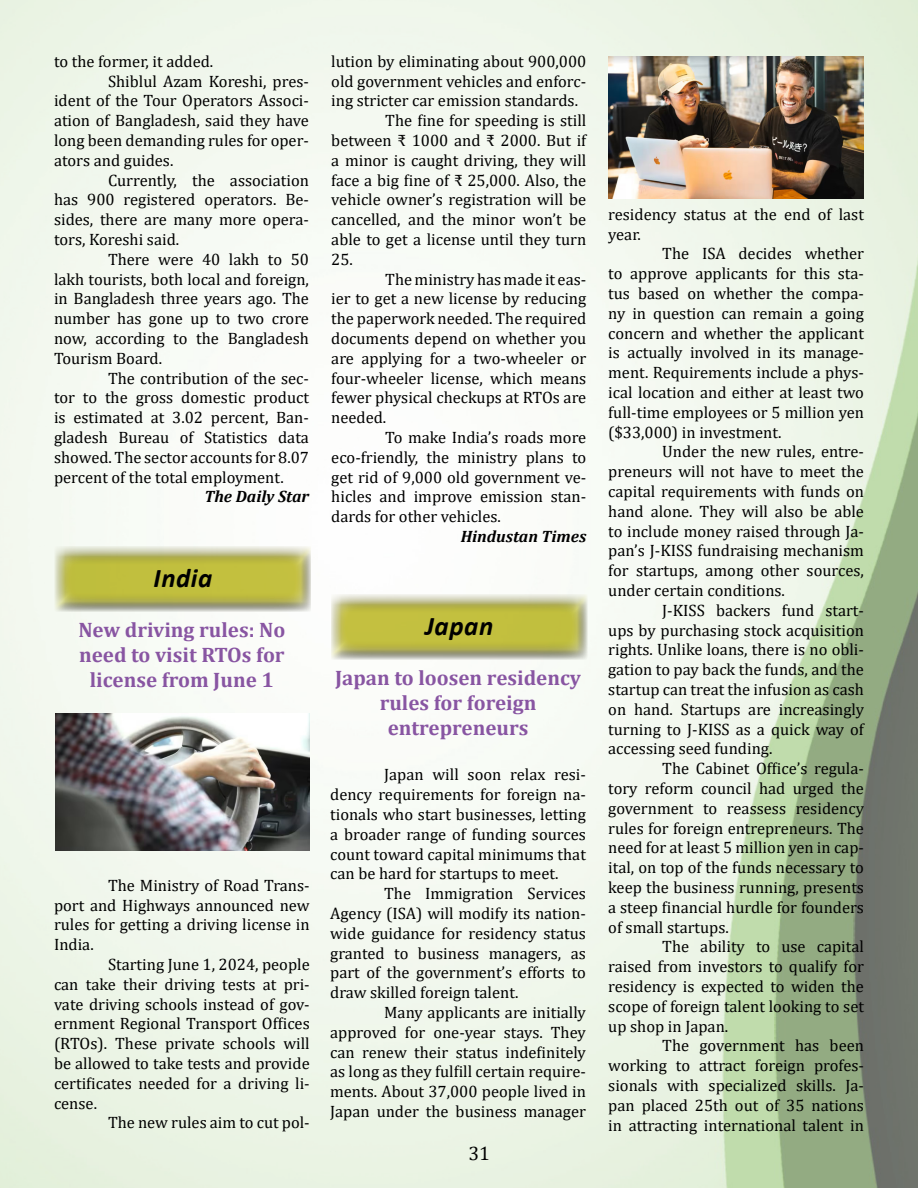
<style>
.page{position:relative;width:918px;height:1188px;background:#fff}
.page>*{position:absolute;margin:0;border:0;box-sizing:border-box;transform-origin:0 0}
.Head{font:italic 700 27px "Calibri";letter-spacing:.02em;color:#000}
.Policy_Update_title{font:700 21px/25.2px "Cambria";color:#8855a2;text-align:center}
.t1{font:19.5px "Cambria";color:#000}
.Policy_Updates{font:16.5px/19.8px "Cambria";color:#000;text-align:justify}
.Policy_Updates_source{font:italic 700 16.5px "Cambria";color:#000}
</style>
<div class="page">
<img style="left:0;top:1px;width:918px;height:1186px">
<div style="left:54px;top:528px;width:258px;height:85px;background:#fafcf8"></div>
<div style="left:54px;top:546px;width:258px;height:67px;background:#000;opacity:.75"></div>
<img style="left:55px;top:714px;width:255px;height:137px">
<div style="left:330px;top:576px;width:259px;height:85px;background:#fcfdfc"></div>
<div style="left:330px;top:594px;width:259px;height:67px;background:#000;opacity:.75"></div>
<img style="left:609px;top:56px;width:254px;height:143px">
<p class="Policy_Updates" style="left:54px;top:51px;width:161px">to the former, it added.</p>
<p class="Policy_Updates" style="left:54px;top:71px;width:257px;text-indent:54px">Shiblul Azam Koreshi, pres&shy;ident of the Tour Operators Associ&shy;ation of Bangladesh, said they have long been demanding rules for oper&shy;ators and guides.</p>
<p class="Policy_Updates" style="left:54px;top:170px;width:257px;text-indent:54px">Currently, the association has 900 registered operators. Be&shy;sides, there are many more opera&shy;tors, Koreshi said.</p>
<p class="Policy_Updates" style="left:54px;top:249px;width:257px;text-indent:54px">There were 40 lakh to 50 lakh tourists, both local and foreign, in Bangladesh three years ago. The number has gone up to two crore now, according to the Bangladesh Tourism Board.</p>
<p class="Policy_Updates" style="left:54px;top:368px;width:257px;text-indent:54px">The contribution of the sec&shy;tor to the gross domestic product is estimated at 3.02 percent, Ban&shy;gladesh Bureau of Statistics data showed. The sector accounts for 8.07 percent of the total employment.</p>
<p class="Policy_Updates_source" style="left:204px;top:485px;width:106px">The Daily Star</p>
<p class="Head" style="left:154px;top:559px;width:60px">India</p>
<p class="Policy_Update_title" style="left:78px;top:616px;width:209px">New driving rules: No need to visit RTOs for license from June 1</p>
<p class="Policy_Updates" style="left:54px;top:875px;width:257px;text-indent:54px">The Ministry of Road Trans&shy;port and Highways announced new rules for getting a driving license in India.</p>
<p class="Policy_Updates" style="left:54px;top:954px;width:257px;text-indent:54px">Starting June 1, 2024, people can take their driving tests at pri&shy;vate driving schools instead of gov&shy;ernment Regional Transport Offices (RTOs). These private schools will be allowed to take tests and provide certificates needed for a driving li&shy;cense.</p>
<p class="Policy_Updates" style="left:108px;top:1113px;width:203px">The new rules aim to cut pol-</p>
<p class="Policy_Updates" style="left:331px;top:51px;width:257px">lution by eliminating about 900,000 old government vehicles and enforc&shy;ing stricter car emission standards.</p>
<p class="Policy_Updates" style="left:331px;top:111px;width:257px;text-indent:54px">The fine for speeding is still between ₹ 1000 and ₹ 2000. But if a minor is caught driving, they will face a big fine of ₹ 25,000. Also, the vehicle owner’s registration will be cancelled, and the minor won’t be able to get a license until they turn 25.</p>
<p class="Policy_Updates" style="left:331px;top:269px;width:257px;text-indent:54px">The ministry has made it eas&shy;ier to get a new license by reducing the paperwork needed. The required documents depend on whether you are applying for a two-wheeler or four-wheeler license, which means fewer physical checkups at RTOs are needed.</p>
<p class="Policy_Updates" style="left:331px;top:427px;width:257px;text-indent:54px">To make India’s roads more eco-friendly, the ministry plans to get rid of 9,000 old government ve&shy;hicles and improve emission stan&shy;dards for other vehicles.</p>
<p class="Policy_Updates_source" style="left:461px;top:525px;width:127px">Hindustan Times</p>
<p class="Head" style="left:425px;top:607px;width:70px">Japan</p>
<p class="Policy_Update_title" style="left:335px;top:664px;width:248px">Japan to loosen residency rules for foreign entrepreneurs</p>
<p class="Policy_Updates" style="left:330px;top:765px;width:257px;text-indent:54px">Japan will soon relax resi&shy;dency requirements for foreign na&shy;tionals who start businesses, letting a broader range of funding sources count toward capital minimums that can be hard for startups to meet.</p>
<p class="Policy_Updates" style="left:330px;top:884px;width:257px;text-indent:54px">The Immigration Services Agency (ISA) will modify its nation&shy;wide guidance for residency status granted to business managers, as part of the government’s efforts to draw skilled foreign talent.</p>
<p class="Policy_Updates" style="left:330px;top:1002px;width:257px;text-indent:54px">Many applicants are initially approved for one-year stays. They can renew their status indefinitely as long as they fulfill certain require&shy;ments. About 37,000 people lived in Japan under the business manager</p>
<p class="t1" style="left:468px;top:1142px;width:23px">31</p>
<p class="Policy_Updates" style="left:608px;top:204px;width:257px">residency status at the end of last year.</p>
<p class="Policy_Updates" style="left:608px;top:244px;width:257px;text-indent:54px">The ISA decides whether to approve applicants for this sta&shy;tus based on whether the compa&shy;ny in question can remain a going concern and whether the applicant is actually involved in its manage&shy;ment. Requirements include a phys&shy;ical location and either at least two full-time employees or 5 million yen ($33,000) in investment.</p>
<p class="Policy_Updates" style="left:608px;top:442px;width:257px;text-indent:54px">Under the new rules, entre&shy;preneurs will not have to meet the capital requirements with funds on hand alone. They will also be able to include money raised through Ja&shy;pan’s J-KISS fundraising mechanism for startups, among other sources, under certain conditions.</p>
<p class="Policy_Updates" style="left:608px;top:600px;width:257px;text-indent:54px">J-KISS backers fund start&shy;ups by purchasing stock acquisition rights. Unlike loans, there is no obli&shy;gation to pay back the funds, and the startup can treat the infusion as cash on hand. Startups are increasingly turning to J-KISS as a quick way of accessing seed funding.</p>
<p class="Policy_Updates" style="left:608px;top:759px;width:257px;text-indent:54px">The Cabinet Office’s regula&shy;tory reform council had urged the government to reassess residency rules for foreign entrepreneurs. The need for at least 5 million yen in cap&shy;ital, on top of the funds necessary to keep the business running, presents a steep financial hurdle for founders of small startups.</p>
<p class="Policy_Updates" style="left:608px;top:937px;width:257px;text-indent:54px">The ability to use capital raised from investors to qualify for residency is expected to widen the scope of foreign talent looking to set up shop in Japan.</p>
<p class="Policy_Updates" style="left:608px;top:1036px;width:257px;text-indent:54px">The government has been working to attract foreign profes&shy;sionals with specialized skills. Ja&shy;pan placed 25th out of 35 nations in attracting international talent in</p>
</div>
